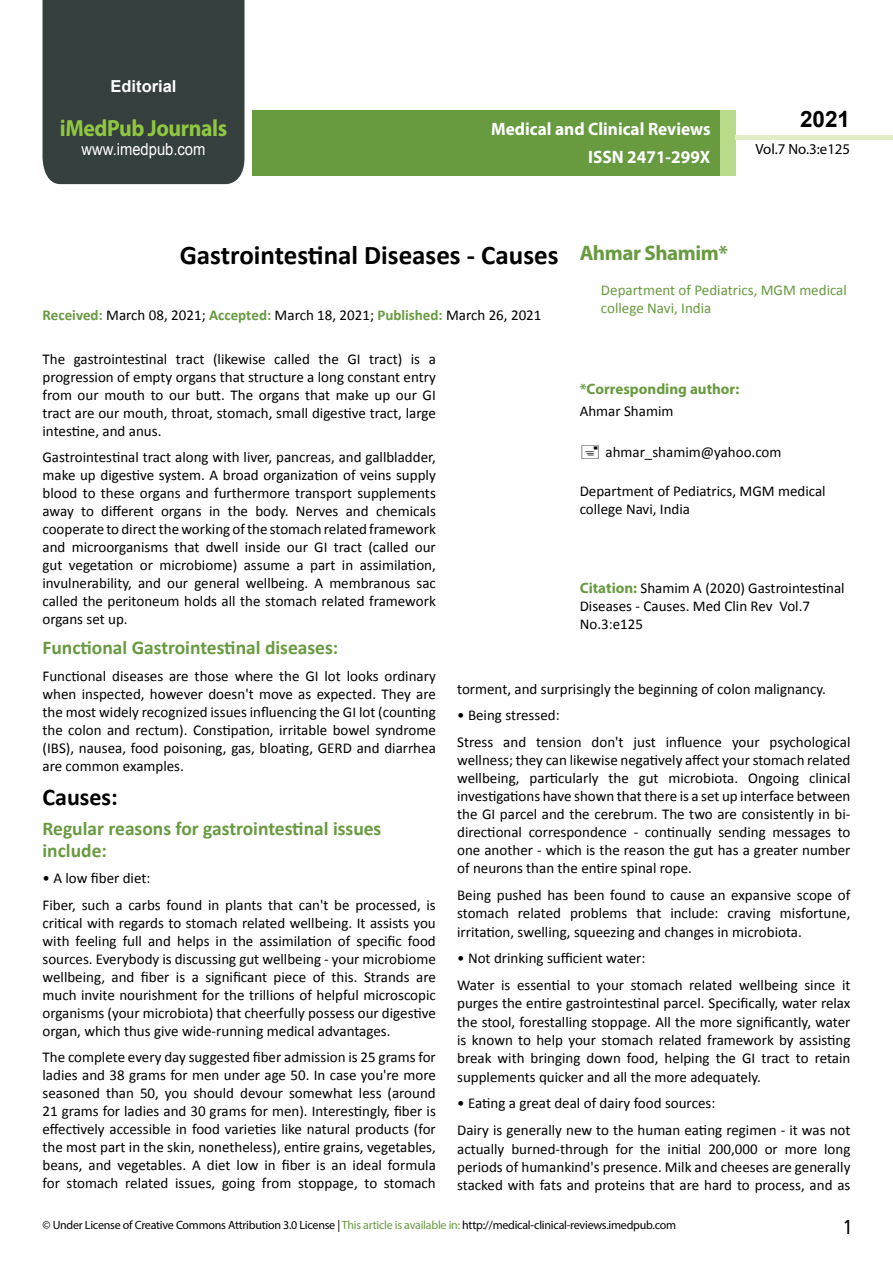
<style>
.page{position:relative;width:893px;height:1263px;background:#fff}
.page>*{position:absolute;margin:0;border:0;box-sizing:border-box;transform-origin:0 0}
.t1{font:700 27px "Calibri";color:#000}
.t2{font:25.5px "Tunga";color:#000}
.t3{font:700 24px "Calibri";color:#000}
.t4{font:700 23.4px "Myriad Pro";letter-spacing:-.02em;color:#8fc741;scale:.93 1}
.t5{font:700 22.5px "Arial";color:#000}
.t6{font:700 21px "Myriad Pro";letter-spacing:-.02em;color:#689a40}
.t7{font:700 19.5px/21.5px "Calibri";color:#689a40}
.t8{font:700 18px/28px "Myriad Pro";color:#fff;text-align:right;scale:.96 1}
.t9{font:16.5px "Arial";color:#fff;scale:.89 1}
.t10{font:700 16.5px "Arial";color:#fff}
.t11{font:15px/18px "Calibri";color:#000;text-align:justify}
.t12{font:15px/18px "Calibri";color:#689a40}
.t13{font:700 15px "Myriad Pro";color:#689a40}
.t14{font:14.85px "Myriad Pro";color:#000}
.t15{font:12px "Myriad Pro";letter-spacing:-.02em;color:#000}
.s1{font-weight:700;color:#689a40}
.s2{font-family:"Myriad Pro";font-weight:700;color:#689a40}
.s3{color:#689a40}
</style>
<div class="page">
<div style="left:43px;top:0;width:201px;height:184px;background:#353f3e"></div>
<div style="left:252px;top:110px;width:469px;height:66px;background:#689a40"></div>
<div style="left:720px;top:110px;width:16px;height:66px;background:#b9da89"></div>
<div style="left:736px;top:135px;width:157px;height:5px;background:#e1eec5"></div>
<p class="t10" style="left:110px;top:75px;width:68px">Editorial</p>
<h3 class="t4" style="left:60px;top:113px;width:181px">iMedPub Journals</h3>
<p class="t9" style="left:82px;top:138px;width:141px">www.imedpub.com</p>
<p class="t8" style="left:491px;top:115px;width:230px">Medical and Clinical Reviews<br>ISSN 2471-299X</p>
<h3 class="t5" style="left:800px;top:104px;width:52px">2021</h3>
<p class="t14" style="left:755px;top:140px;width:96px">Vol.7 No.3:e125</p>
<h1 class="t1" style="left:180px;top:238px;width:380px">Gastrointestinal Diseases - Causes</h1>
<p class="t11" style="left:43px;top:306px;width:500px"><span class="s1">Received:</span> March 08, 2021; <span class="s1">Accepted:</span> March 18, 2021; <span class="s1">Published:</span> March 26, 2021</p>
<h3 class="t6" style="left:580px;top:239px;width:150px">Ahmar Shamim*</h3>
<p class="t12" style="left:601px;top:281px;width:247px">Department of Pediatrics, MGM medical college Navi, India</p>
<p class="t11" style="left:43px;top:350px;width:395px">The gastrointestinal tract (likewise called the GI tract) is a progression of empty organs that structure a long constant entry from our mouth to our butt. The organs that make up our GI tract are our mouth, throat, stomach, small digestive tract, large intestine, and anus.</p>
<p class="t11" style="left:43px;top:448px;width:395px">Gastrointestinal tract along with liver, pancreas, and gallbladder, make up digestive system. A broad organization of veins supply blood to these organs and furthermore transport supplements away to different organs in the body. Nerves and chemicals cooperate to direct the working of the stomach related framework and microorganisms that dwell inside our GI tract (called our gut vegetation or microbiome) assume a part in assimilation, invulnerability, and our general wellbeing. A membranous sac called the peritoneum holds all the stomach related framework organs set up.</p>
<h3 class="t7" style="left:43px;top:637px;width:297px">Functional Gastrointestinal diseases:</h3>
<p class="t11" style="left:43px;top:666px;width:395px">Functional diseases are those where the GI lot looks ordinary when inspected, however doesn't move as expected. They are the most widely recognized issues influencing the GI lot (counting the colon and rectum). Constipation, irritable bowel syndrome (IBS), nausea, food poisoning, gas, bloating, GERD and diarrhea are common examples.</p>
<h3 class="t3" style="left:43px;top:782px;width:77px">Causes:</h3>
<h3 class="t7" style="left:43px;top:818px;width:340px">Regular reasons for gastrointestinal issues include:</h3>
<p class="t11" style="left:43px;top:865px;width:395px;line-height:26.5px">• A low fiber diet:<br>Fiber, such a carbs found in plants that can't be processed, is</p>
<p class="t11" style="left:43px;top:914px;width:395px">critical with regards to stomach related wellbeing. It assists you with feeling full and helps in the assimilation of specific food sources. Everybody is discussing gut wellbeing - your microbiome wellbeing, and fiber is a significant piece of this. Strands are much invite nourishment for the trillions of helpful microscopic organisms (your microbiota) that cheerfully possess our digestive organ, which thus give wide-running medical advantages.</p>
<p class="t11" style="left:43px;top:1048px;width:395px">The complete every day suggested fiber admission is 25 grams for ladies and 38 grams for men under age 50. In case you're more seasoned than 50, you should devour somewhat less (around 21 grams for ladies and 30 grams for men). Interestingly, fiber is effectively accessible in food varieties like natural products (for the most part in the skin, nonetheless), entire grains, vegetables, beans, and vegetables. A diet low in fiber is an ideal formula for stomach related issues, going from stoppage, to stomach</p>
<p class="t13" style="left:580px;top:379px;width:161px">*Corresponding author:</p>
<p class="t11" style="left:580px;top:402px;width:95px">Ahmar Shamim</p>
<p class="t11" style="left:605px;top:443px;width:178px">ahmar_shamim@yahoo.com</p>
<p class="t11" style="left:580px;top:482px;width:247px">Department of Pediatrics, MGM medical college Navi, India</p>
<p class="t11" style="left:580px;top:579px;width:266px;text-align:left"><span class="s2">Citation:</span> Shamim A (2020) Gastrointestinal<br>Diseases - Causes. Med Clin Rev Vol.7<br>No.3:e125</p>
<p class="t11" style="left:457px;top:680px;width:370px">torment, and surprisingly the beginning of colon malignancy.</p>
<p class="t11" style="left:457px;top:702px;width:395px;line-height:26.5px">• Being stressed:<br>Stress and tension don't just influence your psychological</p>
<p class="t11" style="left:457px;top:751px;width:395px">wellness; they can likewise negatively affect your stomach related wellbeing, particularly the gut microbiota. Ongoing clinical investigations have shown that there is a set up interface between the GI parcel and the cerebrum. The two are consistently in bi&shy;directional correspondence - continually sending messages to one another - which is the reason the gut has a greater number of neurons than the entire spinal rope.</p>
<p class="t11" style="left:457px;top:886px;width:395px">Being pushed has been found to cause an expansive scope of stomach related problems that include: craving misfortune, irritation, swelling, squeezing and changes in microbiota.</p>
<p class="t11" style="left:457px;top:945px;width:395px;line-height:26.8px">• Not drinking sufficient water:<br>Water is essential to your stomach related wellbeing since it</p>
<p class="t11" style="left:457px;top:994px;width:395px">purges the entire gastrointestinal parcel. Specifically, water relax the stool, forestalling stoppage. All the more significantly, water is known to help your stomach related framework by assisting break with bringing down food, helping the GI tract to retain supplements quicker and all the more adequately.</p>
<p class="t11" style="left:457px;top:1090px;width:395px;line-height:26.8px">• Eating a great deal of dairy food sources:<br>Dairy is generally new to the human eating regimen - it was not</p>
<p class="t11" style="left:457px;top:1139px;width:395px">actually burned-through for the initial 200,000 or more long periods of humankind's presence. Milk and cheeses are generally stacked with fats and proteins that are hard to process, and as</p>
<p class="t15" style="left:43px;top:1218px;width:635px">© Under License of Creative Commons Attribution 3.0 License | <span class="s3">This article is available in:</span> http://medical-clinical-reviews.imedpub.com</p>
<h2 class="t2" style="left:844px;top:1210px;width:9px">1</h2>
</div>
